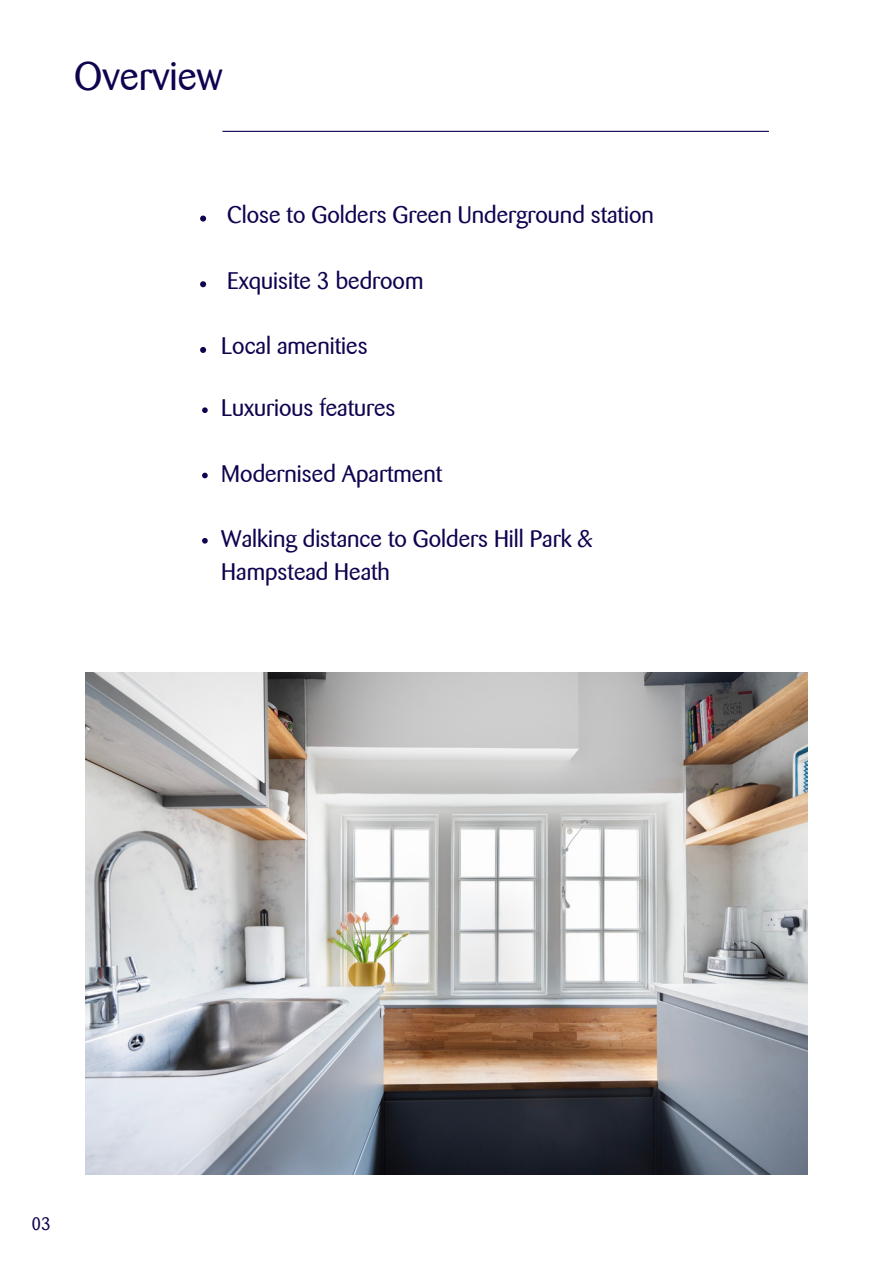
<style>
.page{position:relative;width:894px;height:1264px;background:#fff}
.page>*{position:absolute;margin:0;border:0;box-sizing:border-box;transform-origin:0 0}
.t1{font:39.75px "Barmeno";color:#0e034f}
.t2{font:23.85px/32.7px "Barmeno";color:#0e034f}
.t3{font:18px "Barmeno";color:#0e034f}
</style>
<div class="page">
<hr style="left:222px;top:131px;width:546px;height:1px;background:#0e034f">
<img style="left:86px;top:672px;width:721px;height:502px">
<svg style="left:202px;top:407px;width:6px;height:6px"></svg>
<svg style="left:202px;top:472px;width:6px;height:6px"></svg>
<svg style="left:202px;top:538px;width:6px;height:5px"></svg>
<svg style="left:200px;top:215px;width:6px;height:6px"></svg>
<svg style="left:200px;top:281px;width:6px;height:6px"></svg>
<svg style="left:200px;top:347px;width:6px;height:6px"></svg>
<p class="t1" style="left:74px;top:60px;width:150px">Overview</p>
<p class="t2" style="left:227px;top:200px;width:428px">Close to Golders Green Underground station</p>
<p class="t2" style="left:227px;top:266px;width:198px">Exquisite 3 bedroom</p>
<p class="t2" style="left:221px;top:332px;width:148px">Local amenities</p>
<p class="t2" style="left:221px;top:394px;width:176px">Luxurious features</p>
<p class="t2" style="left:221px;top:459px;width:222px">Modernised Apartment</p>
<p class="t2" style="left:221px;top:524px;width:372px">Walking distance to Golders Hill Park &amp;<br>Hampstead Heath</p>
<p class="t3" style="left:31px;top:1216px;width:21px">03</p>
</div>
